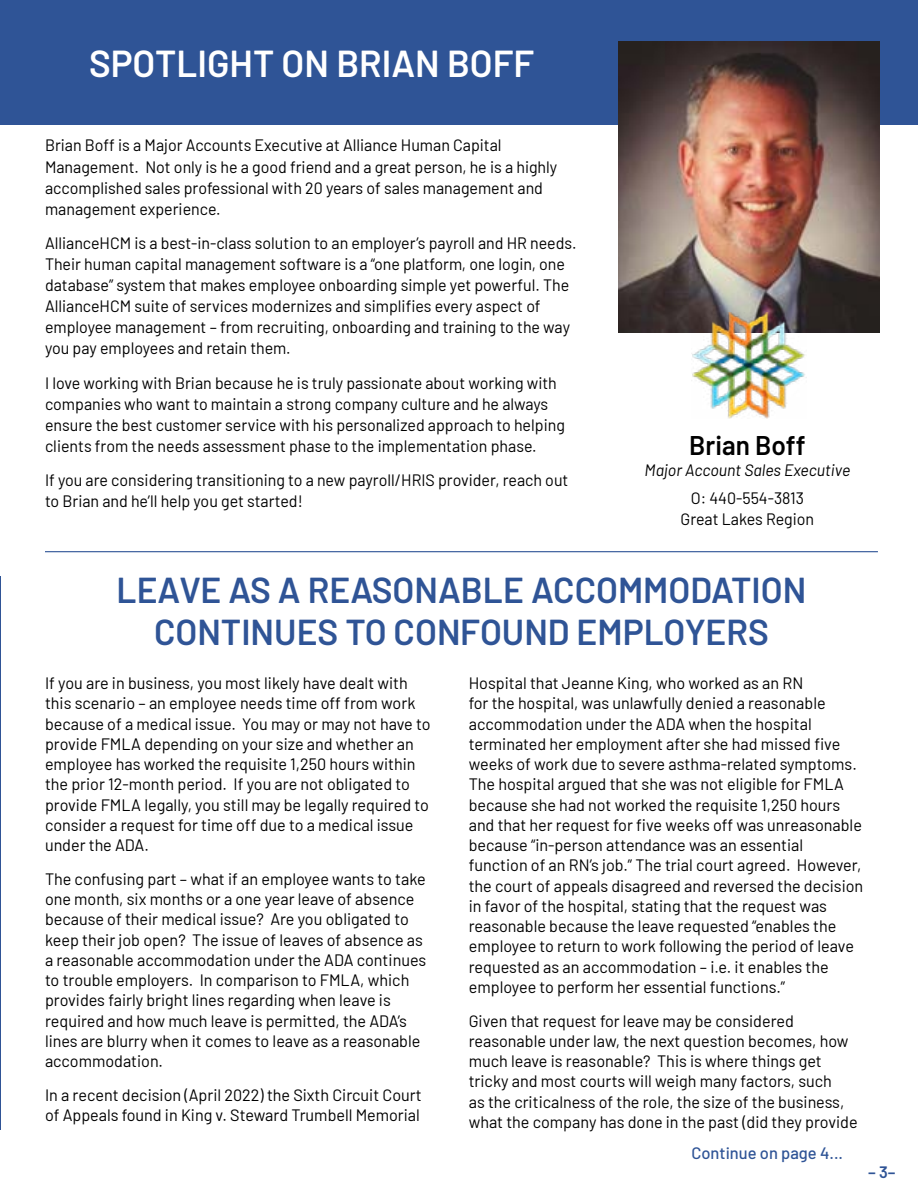
<style>
.page{position:relative;width:918px;height:1188px;background:#fff}
.page>*{position:absolute;margin:0;border:0;box-sizing:border-box;transform-origin:0 0}
.t1{font:600 37.5px "Barlow";color:#fff}
.t2{font:600 36px/42px "Barlow";color:#2f5496;text-align:center}
.t3{font:600 27px "Barlow";color:#000}
.t4{font:16.5px/20.2px "Barlow";color:#000}
.t5{font:italic 16.5px "Barlow";color:#000}
.t6{font:500 16.5px "Barlow";color:#2f5496}
.t7{font:600 16.5px "Barlow";color:#2f5496}
</style>
<div class="page">
<div style="left:0;top:0;width:918px;height:124px;background:#2f5496"></div>
<hr style="left:0;top:576px;width:1px;height:553px;background:#2f5496">
<img style="left:619px;top:41px;width:260px;height:292px">
<hr style="left:45px;top:551px;width:833px;height:1px;background:#2f5496">
<img style="left:692px;top:312px;width:114px;height:106px">
<h1 class="t1" style="left:89px;top:36px;width:447px">SPOTLIGHT ON BRIAN BOFF</h1>
<p class="t4" style="left:45px;top:134px;width:514px;line-height:21px">Brian Boff is a Major Accounts Executive at Alliance Human Capital Management. Not only is he a good friend and a great person, he is a highly accomplished sales professional with 20 years of sales management and management experience.</p>
<p class="t4" style="left:45px;top:231px;width:533px;line-height:21px">AllianceHCM is a best-in-class solution to an employer’s payroll and HR needs.<br>Their human capital management software is a “one platform, one login, one database” system that makes employee onboarding simple yet powerful. The AllianceHCM suite of services modernizes and simplifies every aspect of employee management – from recruiting, onboarding and training to the way you pay employees and retain them.</p>
<p class="t4" style="left:45px;top:371px;width:521px;line-height:21px">I love working with Brian because he is truly passionate about working with companies who want to maintain a strong company culture and he always ensure the best customer service with his personalized approach to helping clients from the needs assessment phase to the implementation phase.</p>
<p class="t4" style="left:45px;top:468px;width:525px;line-height:21px">If you are considering transitioning to a new payroll/HRIS provider, reach out to Brian and he’ll help you get started!</p>
<h3 class="t3" style="left:689px;top:425px;width:118px">Brian Boff</h3>
<p class="t5" style="left:645px;top:458px;width:207px">Major Account Sales Executive</p>
<p class="t4" style="left:681px;top:487px;width:135px;line-height:21px;text-align:center">O: 440-554-3813<br>Great Lakes Region</p>
<h2 class="t2" style="left:117px;top:566px;width:691px">LEAVE AS A REASONABLE ACCOMMODATION<br>CONTINUES TO CONFOUND EMPLOYERS</h2>
<p class="t4" style="left:45px;top:672px;width:387px">If you are in business, you most likely have dealt with this scenario – an employee needs time off from work because of a medical issue. You may or may not have to provide FMLA depending on your size and whether an employee has worked the requisite 1,250 hours within the prior 12-month period. If you are not obligated to provide FMLA legally, you still may be legally required to consider a request for time off due to a medical issue under the ADA.</p>
<p class="t4" style="left:45px;top:868px;width:383px">The confusing part – what if an employee wants to take one month, six months or a one year leave of absence because of their medical issue? Are you obligated to keep their job open? The issue of leaves of absence as a reasonable accommodation under the ADA continues to trouble employers. In comparison to FMLA, which provides fairly bright lines regarding when leave is required and how much leave is permitted, the ADA’s lines are blurry when it comes to leave as a reasonable accommodation.</p>
<p class="t4" style="left:45px;top:1084px;width:378px">In a recent decision (April 2022) the Sixth Circuit Court of Appeals found in King v. Steward Trumbell Memorial</p>
<p class="t4" style="left:469px;top:672px;width:396px">Hospital that Jeanne King, who worked as an RN<br>for the hospital, was unlawfully denied a reasonable accommodation under the ADA when the hospital terminated her employment after she had missed five weeks of work due to severe asthma-related symptoms.<br>The hospital argued that she was not eligible for FMLA because she had not worked the requisite 1,250 hours and that her request for five weeks off was unreasonable because “in-person attendance was an essential function of an RN’s job.” The trial court agreed. However, the court of appeals disagreed and reversed the decision in favor of the hospital, stating that the request was reasonable because the leave requested “enables the employee to return to work following the period of leave requested as an accommodation – i.e. it enables the employee to perform her essential functions.”</p>
<p class="t4" style="left:469px;top:1009px;width:390px">Given that request for leave may be considered reasonable under law, the next question becomes, how much leave is reasonable? This is where things get tricky and most courts will weigh many factors, such<br>as the criticalness of the role, the size of the business, what the company has done in the past (did they provide</p>
<p class="t6" style="left:692px;top:1141px;width:153px">Continue on page 4...</p>
<p class="t7" style="left:868px;top:1160px;width:29px">– 3–</p>
</div>
